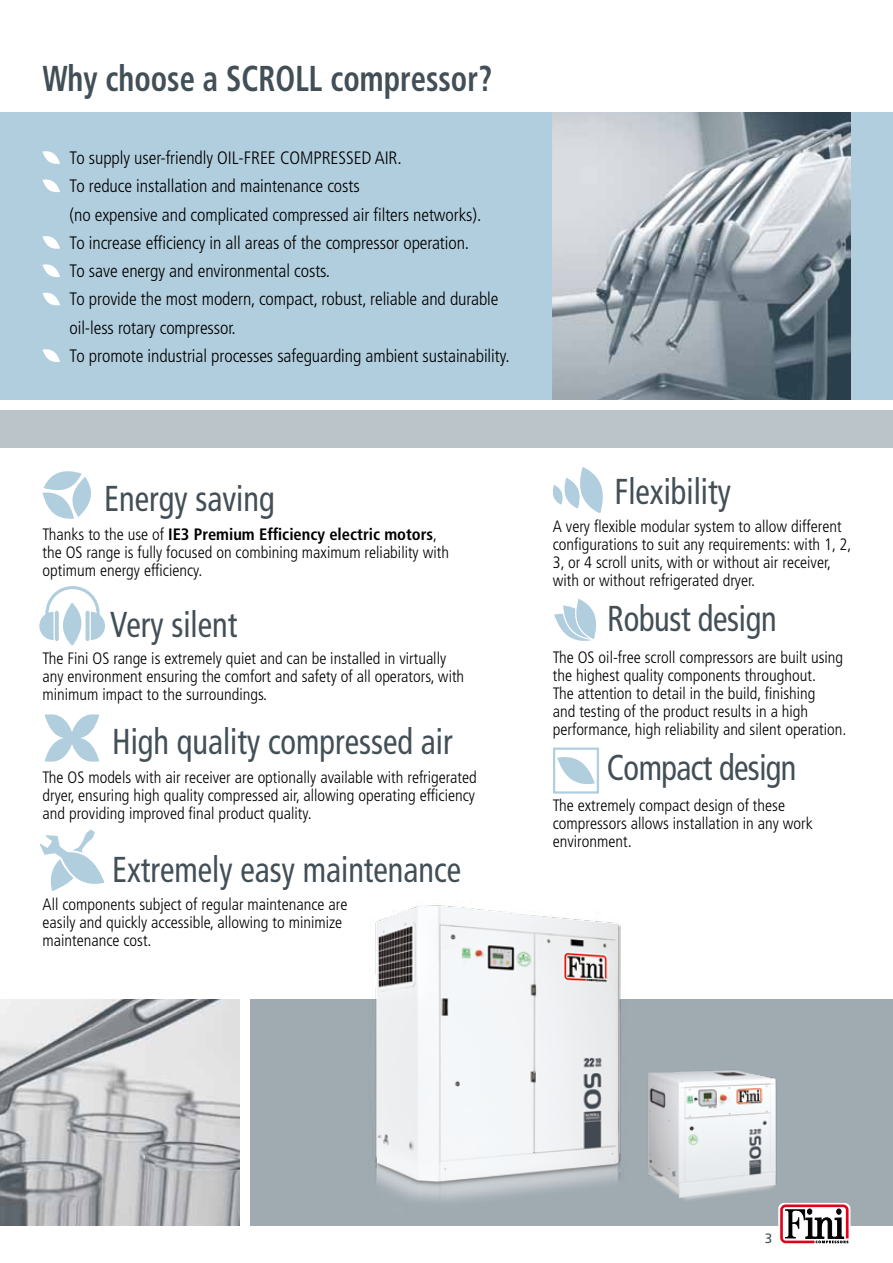
<style>
.page{position:relative;width:893px;height:1263px;background:#fff}
.page>*{position:absolute;margin:0;border:0;box-sizing:border-box;transform-origin:0 0}
.t1{font:condensed 36px "Frutiger";color:#434f57;scale:.9 1}
.t2{font:700 condensed 36px "Frutiger";color:#434f57;scale:.85 1}
.t3{font:condensed 36px "Frutiger";letter-spacing:-.02em;color:#434f57;scale:.9 1}
.t4{font:300 condensed 18px/28.3px "Frutiger";letter-spacing:-.005em;color:#000}
.t5{font:300 condensed 16.5px/18px "Frutiger";color:#000}
.t6{font:13.5px "Frutiger";color:#434f57}
.s1{font-weight:700}
</style>
<div class="page">
<div style="left:0;top:410px;width:893px;height:38px;background:#bbc4c9"></div>
<div style="left:251px;top:999px;width:642px;height:228px;background:#9faab1"></div>
<div style="left:0;top:113px;width:893px;height:287px;background:#b1cede"></div>
<img style="left:553px;top:113px;width:297px;height:287px">
<svg style="left:43px;top:151px;width:17px;height:13px"></svg>
<svg style="left:43px;top:179px;width:17px;height:13px"></svg>
<svg style="left:43px;top:236px;width:17px;height:13px"></svg>
<svg style="left:43px;top:264px;width:17px;height:13px"></svg>
<svg style="left:43px;top:292px;width:17px;height:14px"></svg>
<svg style="left:43px;top:349px;width:17px;height:13px"></svg>
<img style="left:0;top:999px;width:240px;height:227px">
<svg style="left:778px;top:1203px;width:72px;height:41px"></svg>
<img style="left:648px;top:1070px;width:148px;height:143px">
<img style="left:370px;top:905px;width:251px;height:296px">
<svg style="left:554px;top:599px;width:42px;height:42px"></svg>
<svg style="left:557px;top:757px;width:38px;height:27px"></svg>
<div style="left:553px;top:747px;width:46px;height:47px;border:2px solid #b1cede"></div>
<svg style="left:45px;top:714px;width:54px;height:48px"></svg>
<svg style="left:43px;top:471px;width:48px;height:48px"></svg>
<svg style="left:39px;top:586px;width:66px;height:60px"></svg>
<svg style="left:553px;top:467px;width:50px;height:46px"></svg>
<svg style="left:40px;top:829px;width:65px;height:62px"></svg>
<h1 class="t2" style="left:43px;top:57px;width:531px">Why choose a SCROLL compressor?</h1>
<p class="t4" style="left:70px;top:144px;width:442px">To supply user-friendly OIL-FREE COMPRESSED AIR.<br>To reduce installation and maintenance costs<br>(no expensive and complicated compressed air filters networks).<br>To increase efficiency in all areas of the compressor operation.<br>To save energy and environmental costs.<br>To provide the most modern, compact, robust, reliable and durable oil-less rotary compressor.<br>To promote industrial processes safeguarding ambient sustainability.</p>
<h1 class="t1" style="left:104px;top:478px;width:191px">Energy saving</h1>
<p class="t5" style="left:43px;top:525px;width:408px">Thanks to the use of <span class="s1">IE3 Premium Efficiency electric motors</span>, the OS range is fully focused on combining maximum reliability with optimum energy efficiency.</p>
<h1 class="t1" style="left:110px;top:604px;width:143px">Very silent</h1>
<p class="t5" style="left:43px;top:650px;width:423px">The Fini OS range is extremely quiet and can be installed in virtually any environment ensuring the comfort and safety of all operators, with minimum impact to the surroundings.</p>
<h1 class="t1" style="left:112px;top:721px;width:380px">High quality compressed air</h1>
<p class="t5" style="left:43px;top:768px;width:436px;text-align:justify">The OS models with air receiver are optionally available with refrigerated dryer, ensuring high quality compressed air, allowing operating efficiency and providing improved final product quality.</p>
<h1 class="t1" style="left:112px;top:848px;width:389px">Extremely easy maintenance</h1>
<p class="t5" style="left:43px;top:896px;width:306px">All components subject of regular maintenance are easily and quickly accessible, allowing to minimize maintenance cost.</p>
<h1 class="t1" style="left:615px;top:470px;width:131px">Flexibility</h1>
<p class="t5" style="left:553px;top:518px;width:300px">A very flexible modular system to allow different configurations to suit any requirements: with 1, 2, 3, or 4 scroll units, with or without air receiver, with or without refrigerated dryer.</p>
<h1 class="t1" style="left:607px;top:598px;width:190px">Robust design</h1>
<p class="t5" style="left:553px;top:648px;width:295px">The OS oil-free scroll compressors are built using the highest quality components throughout.<br>The attention to detail in the build, finishing<br>and testing of the product results in a high performance, high reliability and silent operation.</p>
<h1 class="t3" style="left:607px;top:746px;width:212px">Compact design</h1>
<p class="t5" style="left:553px;top:797px;width:262px">The extremely compact design of these compressors allows installation in any work environment.</p>
<p class="t6" style="left:765px;top:1230px;width:9px">3</p>
</div>
